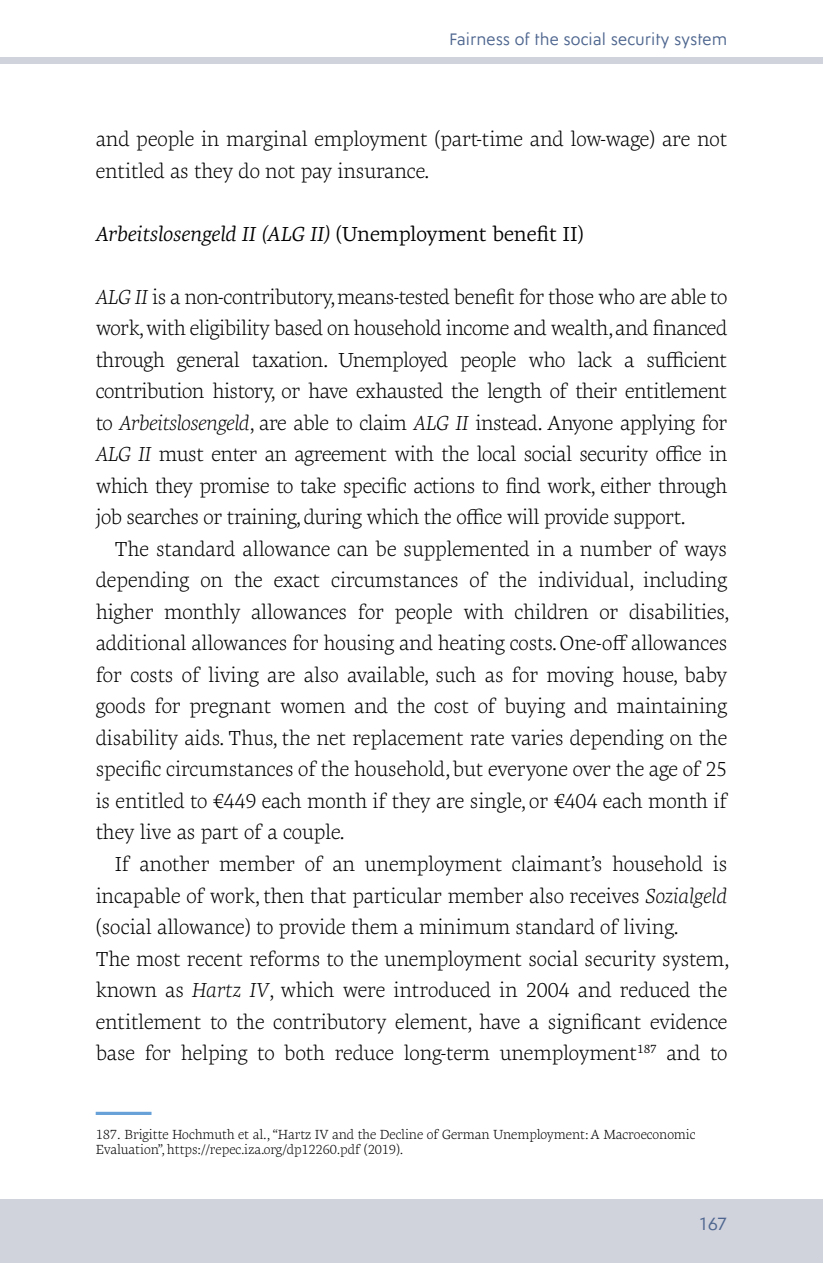
<style>
.page{position:relative;width:823px;height:1263px;background:#fff}
.page>*{position:absolute;margin:0;border:0;box-sizing:border-box;transform-origin:0 0}
.t1{font:300 20.7px/31.5px "Geneo Std";letter-spacing:-.005em;color:#000}
.t2{font:italic 20.7px "Geneo Std";letter-spacing:-.005em;color:#000}
.t3{font:18px "Ysans Std";color:#4e668f}
.t4{font:16.88px "Ysans Std";color:#4e668f}
.t5{font:300 13.5px/15.8px "Geneo Std";letter-spacing:-.005em;color:#000}
.s1{font-style:normal}
.s2{font-style:italic}
</style>
<div class="page">
<div style="left:0;top:57px;width:823px;height:7px;background:#d0d2dc"></div>
<div style="left:0;top:1199px;width:823px;height:64px;background:#d0d2dc"></div>
<hr style="left:96px;top:1112px;width:55px;height:3px;background:#67a1d8">
<p class="t4" style="left:449px;top:30px;width:280px">Fairness of the social security system</p>
<p class="t1" style="left:96px;top:123px;width:633px">and people in marginal employment (part-time and low-wage) are not entitled as they do not pay insurance.</p>
<p class="t2" style="left:96px;top:221px;width:490px">Arbeitslosengeld II (ALG II) <span class="s1">(Unemployment benefit II)</span></p>
<p class="t1" style="left:96px;top:281px;width:633px;text-align:justify"><span class="s2">ALG II</span> is a non-contributory, means-tested benefit for those who are able to work, with eligibility based on household income and wealth, and financed through general taxation. Unemployed people who lack a sufficient contribution history, or have exhausted the length of their entitlement to <span class="s2">Arbeitslosengeld</span>, are able to claim <span class="s2">ALG II</span> instead. Anyone applying for <span class="s2">ALG II</span> must enter an agreement with the local social security office in which they promise to take specific actions to find work, either through job searches or training, during which the office will provide support.</p>
<p class="t1" style="left:96px;top:533px;width:635px;text-align:justify;text-indent:19px">The standard allowance can be supplemented in a number of ways depending on the exact circumstances of the individual, including higher monthly allowances for people with children or disabilities, additional allowances for housing and heating costs. One-off allowances for costs of living are also available, such as for moving house, baby goods for pregnant women and the cost of buying and maintaining disability aids. Thus, the net replacement rate varies depending on the specific circumstances of the household, but everyone over the age of 25 is entitled to €449 each month if they are single, or €404 each month if they live as part of a couple.</p>
<p class="t1" style="left:96px;top:848px;width:635px;text-indent:19px">If another member of an unemployment claimant’s household is incapable of work, then that particular member also receives <span class="s2">Sozialgeld </span>(social allowance) to provide them a minimum standard of living.<br>The most recent reforms to the unemployment social security system, known as <span class="s2">Hartz IV</span>, which were introduced in 2004 and reduced the entitlement to the contributory element, have a significant evidence base for helping to both reduce long-term unemployment<sup>187</sup> and to</p>
<p class="t5" style="left:96px;top:1126px;width:601px">187. Brigitte Hochmuth et al., “Hartz IV and the Decline of German Unemployment: A Macroeconomic<br>Evaluation”, https://repec.iza.org/dp12260.pdf (2019).</p>
<p class="t3" style="left:698px;top:1214px;width:30px">167</p>
</div>
